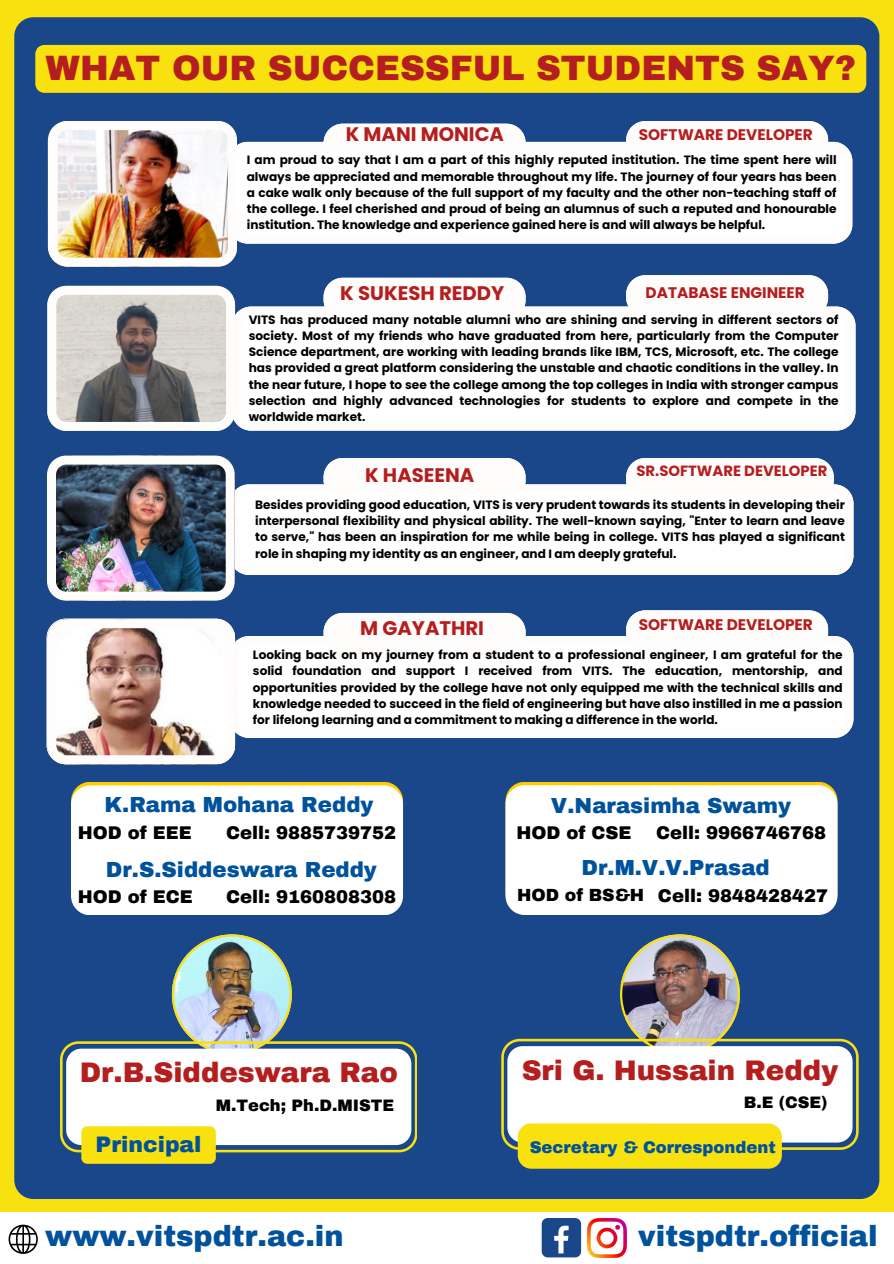
<style>
.page{position:relative;width:894px;height:1264px;background:#fff}
.page>*{position:absolute;margin:0;border:0;box-sizing:border-box;transform-origin:0 0}
.t1{font:900 34.5px "Archivo";color:#b51e1e}
.t2{font:900 28.8px "Archivo";color:#00529c}
.t3{font:900 27.6px "Archivo";color:#b51e1e}
.t4{font:900 21.9px "Archivo";color:#00529c}
.t5{font:900 21.3px "Archivo";color:#00529c}
.t6{font:700 19.65px "Poppins";color:#b51e1e}
.t7{font:900 18px "Archivo";color:#000}
.t8{font:900 17.25px "Archivo";color:#000}
.t9{font:900 16.5px "Archivo";color:#00529c}
.t10{font:900 16.2px "Archivo";color:#000}
.t11{font:700 15.3px "Poppins";color:#b51e1e}
.t12{font:700 14.85px "Poppins";color:#b51e1e}
.t13{font:700 12px/16px "Poppins";color:#000;text-align:justify}
</style>
<div class="page">
<div style="left:0;top:0;width:893px;height:1263px;background:#f8e10f"></div>
<div style="left:0;top:1211px;width:893px;height:52px;background:#fff"></div>
<div style="left:14px;top:17px;width:865px;height:1181px;background:#1a4789;border-radius:19px"></div>
<div style="left:626px;top:121px;width:201px;height:21px;background:#fefdfc"></div>
<div style="left:323px;top:278px;width:202px;height:28px;background:#fefdfc"></div>
<div style="left:626px;top:275px;width:201px;height:31px;background:#fefdfc"></div>
<div style="left:626px;top:458px;width:207px;height:26px;background:#fefdfc"></div>
<div style="left:323px;top:458px;width:202px;height:26px;background:#fefdfc"></div>
<div style="left:235px;top:484px;width:618px;height:91px;background:#fff"></div>
<div style="left:235px;top:636px;width:618px;height:101px;background:#fff"></div>
<div style="left:626px;top:610px;width:201px;height:41px;background:#fefdfc"></div>
<div style="left:323px;top:613px;width:202px;height:41px;background:#fefdfc"></div>
<svg style="left:9px;top:1224px;width:29px;height:29px"></svg>
<div style="left:541px;top:1217px;width:40px;height:40px;background:#1a4789;border-radius:6px"></div>
<svg style="left:554px;top:1225px;width:14px;height:28px"></svg>
<img style="left:587px;top:1218px;width:39px;height:39px">
<div style="left:323px;top:124px;width:202px;height:18px;background:#fefdfc"></div>
<div style="left:237px;top:142px;width:615px;height:101px;background:#fff"></div>
<div style="left:71px;top:781px;width:332px;height:130px;background:#ffce01;border-radius:19px"></div>
<div style="left:71px;top:785px;width:332px;height:130px;background:#fff;border-radius:19px"></div>
<div style="left:505px;top:781px;width:332px;height:130px;background:#ffce01;border-radius:19px"></div>
<div style="left:505px;top:785px;width:332px;height:130px;background:#fff;border-radius:19px"></div>
<svg style="left:60px;top:934px;width:357px;height:218px"></svg>
<div style="left:66px;top:1048px;width:345px;height:96px;background:#fff;border-radius:15px"></div>
<div style="left:81px;top:1126px;width:135px;height:37px;background:#f8e10f;border-radius:6px"></div>
<svg style="left:501px;top:934px;width:356px;height:234px"></svg>
<div style="left:235px;top:306px;width:620px;height:124px;background:#fff"></div>
<svg style="left:47px;top:286px;width:188px;height:145px;background:#b7b5b2"></svg>
<img style="left:47px;top:618px;width:188px;height:146px">
<div style="left:35px;top:45px;width:831px;height:48px;background:#f8e10f"></div>
<img style="left:48px;top:121px;width:188px;height:145px">
<img style="left:47px;top:455px;width:188px;height:145px">
<p class="t1" style="left:46px;top:50px;width:811px">WHAT OUR SUCCESSFUL STUDENTS SAY?</p>
<h6 class="t6" style="left:346px;top:121px;width:160px">K MANI MONICA</h6>
<h5 class="t11" style="left:638px;top:124px;width:176px">SOFTWARE DEVELOPER</h5>
<h3 class="t13" style="left:247px;top:152px;width:591px">I am proud to say that I am a part of this highly reputed institution. The time spent here will always be appreciated and memorable throughout my life. The journey of four years has been a cake walk only because of the full support of my faculty and the other non-teaching staff of the college. I feel cherished and proud of being an alumnus of such a reputed and honourable institution. The knowledge and experience gained here is and will always be helpful.</h3>
<p class="t6" style="left:340px;top:279px;width:165px">K SUKESH REDDY</p>
<h2 class="t11" style="left:645px;top:282px;width:161px">DATABASE ENGINEER</h2>
<p class="t13" style="left:249px;top:312px;width:591px">VITS has produced many notable alumni who are shining and serving in different sectors of society. Most of my friends who have graduated from here, particularly from the Computer Science department, are working with leading brands like IBM, TCS, Microsoft, etc. The college has provided a great platform considering the unstable and chaotic conditions in the valley. In the near future, I hope to see the college among the top colleges in India with stronger campus selection and highly advanced technologies for students to explore and compete in the worldwide market.</p>
<h5 class="t6" style="left:365px;top:461px;width:111px">K HASEENA</h5>
<h3 class="t12" style="left:636px;top:461px;width:192px">SR.SOFTWARE DEVELOPER</h3>
<p class="t13" style="left:255px;top:497px;width:591px">Besides providing good education, VITS is very prudent towards its students in developing their interpersonal flexibility and physical ability. The well-known saying, "Enter to learn and leave to serve," has been an inspiration for me while being in college. VITS has played a significant role in shaping my identity as an engineer, and I am deeply grateful.</p>
<p class="t6" style="left:360px;top:614px;width:125px">M GAYATHRI</p>
<p class="t11" style="left:638px;top:614px;width:176px">SOFTWARE DEVELOPER</p>
<h2 class="t13" style="left:253px;top:647px;width:591px">Looking back on my journey from a student to a professional engineer, I am grateful for the solid foundation and support I received from VITS. The education, mentorship, and opportunities provided by the college have not only equipped me with the technical skills and knowledge needed to succeed in the field of engineering but have also instilled in me a passion for lifelong learning and a commitment to making a difference in the world.</h2>
<h4 class="t5" style="left:104px;top:793px;width:270px">K.Rama Mohana Reddy</h4>
<p class="t7" style="left:78px;top:823px;width:115px">HOD of EEE</p>
<p class="t7" style="left:226px;top:823px;width:172px">Cell: 9885739752</p>
<p class="t5" style="left:106px;top:858px;width:272px">Dr.S.Siddeswara Reddy</p>
<h4 class="t7" style="left:78px;top:887px;width:116px">HOD of ECE</h4>
<h4 class="t7" style="left:226px;top:887px;width:172px">Cell: 9160808308</h4>
<p class="t5" style="left:550px;top:794px;width:242px">V.Narasimha Swamy</p>
<p class="t7" style="left:516px;top:823px;width:116px">HOD of CSE</p>
<p class="t5" style="left:581px;top:856px;width:190px">Dr.M.V.V.Prasad</p>
<h4 class="t8" style="left:517px;top:886px;width:129px">HOD of BS&amp;H</h4>
<p class="t7" style="left:655px;top:823px;width:172px">Cell: 9966746768</p>
<h3 class="t7" style="left:657px;top:886px;width:172px">Cell: 9848428427</h3>
<h5 class="t3" style="left:80px;top:1058px;width:319px">Dr.B.Siddeswara Rao</h5>
<h5 class="t4" style="left:96px;top:1133px;width:107px">Principal</h5>
<h3 class="t10" style="left:216px;top:1096px;width:180px">M.Tech; Ph.D.MISTE</h3>
<h5 class="t3" style="left:521px;top:1055px;width:318px">Sri G. Hussain Reddy</h5>
<h3 class="t10" style="left:743px;top:1093px;width:85px">B.E (CSE)</h3>
<h5 class="t9" style="left:529px;top:1138px;width:247px">Secretary &amp; Correspondent</h5>
<p class="t2" style="left:45px;top:1220px;width:300px">www.vitspdtr.ac.in</p>
<p class="t2" style="left:638px;top:1220px;width:241px">vitspdtr.official</p>
</div>
